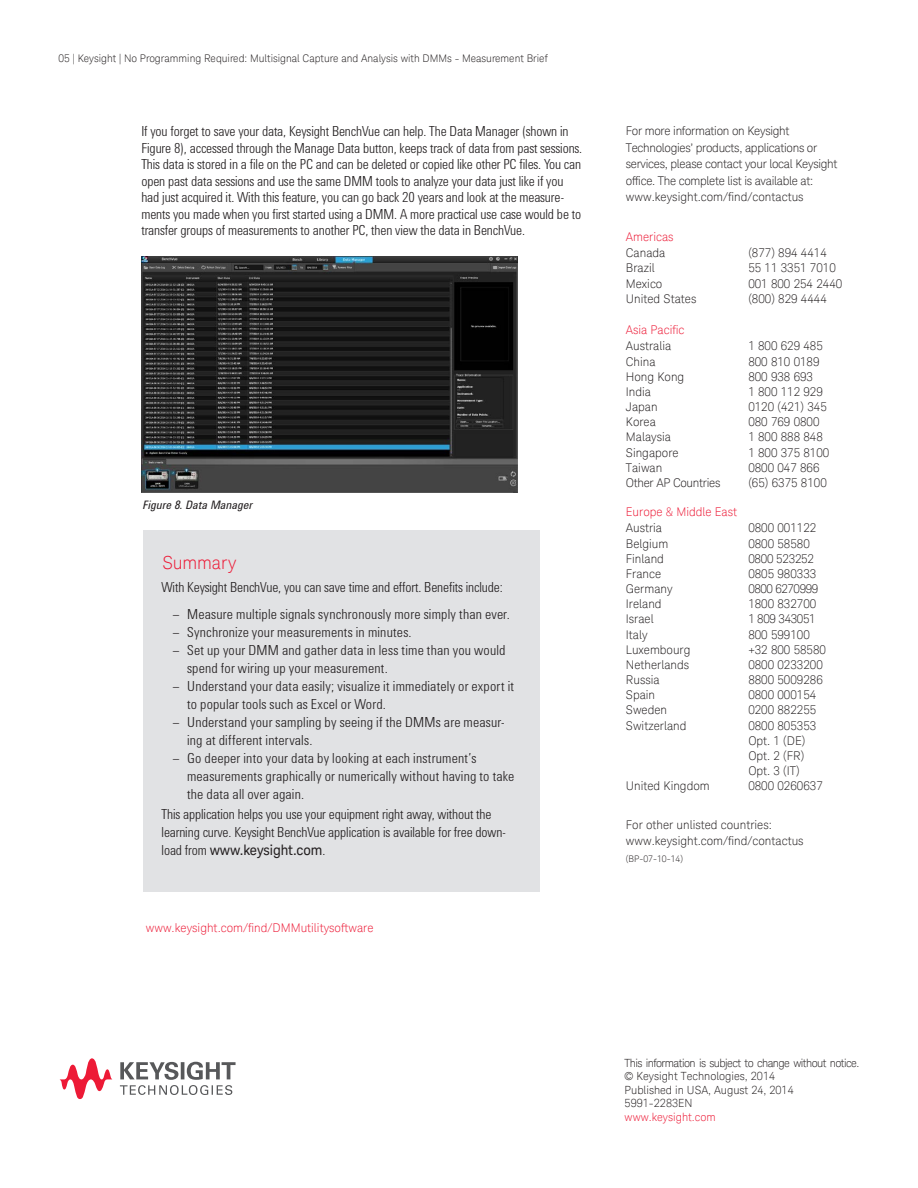
<style>
.page{position:relative;width:918px;height:1188px;background:#fff}
.page>*{position:absolute;margin:0;border:0;box-sizing:border-box;transform-origin:0 0}
.K_Heading_2{font:300 18px "Keysight Sans";letter-spacing:-.01em;color:#ed1a36}
.TXT9_5{font:300 14.25px/18px "Agilent Condensed CFF";letter-spacing:-.005em;color:#231f20}
.TXT9_5-2{font:300 14.25px/18px "Agilent Condensed CFF";letter-spacing:.015em;color:#231f20}
.K_BP_Contact_List{font:300 12px "Keysight Sans";color:#231f20}
.K_Boilerplate_Text{font:300 12px/16.5px "Keysight Sans";letter-spacing:-.025em;color:#231f20}
.K_Boilerplate_Text-2{font:300 12px "Keysight Sans";color:#231f20}
.K_Boilerplate_URLs_R{font:300 12px "Keysight Sans";color:#ed1a36}
.K_BP_Contact_List-2{font:300 12px "Keysight Sans";color:#ed1a36}
.t1{font:italic 12px "Agilent Condensed CFF";color:#231f20}
.K_BP_Contact_List-3{font:300 12px "Keysight Sans";letter-spacing:-.025em;color:#231f20}
.K_BP_Contact_List-4{font:300 12px "Keysight Sans";letter-spacing:-.035em;color:#231f20}
.K_BP_Contact_List-5{font:300 12px "Keysight Sans";letter-spacing:-.02em;color:#231f20}
.K_BP_Contact_List-6{font:300 12px "Keysight Sans";letter-spacing:-.03em;color:#231f20}
.K_Boilerplate_Text-3{font:300 11.25px/13.5px "Keysight Sans";color:#231f20}
.K_Boilerplate_Text-4{font:300 11.25px "Keysight Sans";letter-spacing:-.05em;color:#231f20}
.K_Boilerplate_Text-5{font:300 11.25px "Keysight Sans";color:#ed1a36}
.K_Page_Number_Header{font:300 10.5px "Keysight Sans";color:#231f20}
.t2{font:300 9px "Keysight Sans";color:#231f20}
.s1{font-family:"Keysight Sans"}
.s2{font-family:"Keysight Sans";font-weight:400}
</style>
<div class="page">
<svg style="left:120px;top:1062px;width:116px;height:33px"></svg>
<svg style="left:60px;top:1058px;width:53px;height:41px"></svg>
<div style="left:144px;top:530px;width:396px;height:362px;background:#e1e2e4"></div>
<img style="left:142px;top:257px;width:376px;height:235px">
<p class="K_Page_Number_Header" style="left:59px;top:52px;width:491px">05 | Keysight | No Programming Required: Multisignal Capture and Analysis with DMMs - Measurement Brief</p>
<p class="TXT9_5" style="left:141px;top:122px;width:442px;line-height:16.5px">If you forget to save your data, Keysight BenchVue can help. The Data Manager (shown in Figure 8), accessed through the Manage Data button, keeps track of data from past sessions.<br>This data is stored in a file on the PC and can be deleted or copied like other PC files. You can open past data sessions and use the same DMM tools to analyze your data just like if you had just acquired it. With this feature, you can go back 20 years and look at the measure&shy;ments you made when you first started using a DMM. A more practical use case would be to transfer groups of measurements to another PC, then view the data in BenchVue.</p>
<p class="t1" style="left:143px;top:495px;width:111px">Figure 8. Data Manager</p>
<p class="K_Heading_2" style="left:162px;top:552px;width:76px">Summary</p>
<p class="TXT9_5" style="left:162px;top:577px;width:343px">With Keysight BenchVue, you can save time and effort. Benefits include:</p>
<p class="TXT9_5-2" style="left:172px;top:604px;width:339px"><span class="s1">–</span> Measure multiple signals synchronously more simply than ever.</p>
<p class="TXT9_5" style="left:172px;top:622px;width:241px"><span class="s1">–</span> Synchronize your measurements in minutes.</p>
<p class="TXT9_5" style="left:187px;top:640px;width:320px;text-indent:-15px"><span class="s1">–</span> Set up your DMM and gather data in less time than you would spend for wiring up your measurement.</p>
<p class="TXT9_5" style="left:187px;top:676px;width:329px;text-indent:-15px"><span class="s1">–</span> Understand your data easily; visualize it immediately or export it to popular tools such as Excel or Word.</p>
<p class="TXT9_5-2" style="left:187px;top:712px;width:319px;text-indent:-15px"><span class="s1">–</span> Understand your sampling by seeing if the DMMs are measur&shy;ing at different intervals.</p>
<p class="TXT9_5" style="left:187px;top:748px;width:329px;text-indent:-15px"><span class="s1">–</span> Go deeper into your data by looking at each instrument’s measurements graphically or numerically without having to take the data all over again.</p>
<p class="TXT9_5" style="left:162px;top:804px;width:346px">This application helps you use your equipment right away, without the learning curve. Keysight BenchVue application is available for free down&shy;load from <span class="s2">www.keysight.com</span>.</p>
<p class="K_Boilerplate_URLs_R" style="left:146px;top:921px;width:229px">www.keysight.com/find/DMMutilitysoftware</p>
<p class="K_Boilerplate_Text" style="left:626px;top:123px;width:213px">For more information on Keysight Technologies’ products, applications or services, please contact your local Keysight office. The complete list is available at:</p>
<p class="K_Boilerplate_Text-2" style="left:626px;top:190px;width:179px">www.keysight.com/find/contactus</p>
<p class="K_BP_Contact_List-2" style="left:626px;top:230px;width:49px">Americas</p>
<p class="K_BP_Contact_List" style="left:626px;top:246px;width:41px">Canada</p>
<p class="K_BP_Contact_List" style="left:748px;top:246px;width:80px">(877) 894 4414</p>
<p class="K_BP_Contact_List" style="left:626px;top:261px;width:30px">Brazil</p>
<p class="K_BP_Contact_List" style="left:748px;top:261px;width:89px">55 11 3351 7010</p>
<p class="K_BP_Contact_List" style="left:626px;top:276px;width:38px">Mexico</p>
<p class="K_BP_Contact_List" style="left:748px;top:276px;width:95px">001 800 254 2440</p>
<p class="K_BP_Contact_List" style="left:626px;top:291px;width:72px">United States</p>
<p class="K_BP_Contact_List" style="left:748px;top:291px;width:80px">(800) 829 4444</p>
<p class="K_BP_Contact_List-2" style="left:626px;top:323px;width:60px">Asia Pacific</p>
<p class="K_BP_Contact_List" style="left:626px;top:339px;width:47px">Australia</p>
<p class="K_BP_Contact_List" style="left:748px;top:339px;width:76px">1 800 629 485</p>
<p class="K_BP_Contact_List" style="left:626px;top:354px;width:31px">China</p>
<p class="K_BP_Contact_List" style="left:748px;top:354px;width:73px">800 810 0189</p>
<p class="K_BP_Contact_List" style="left:626px;top:369px;width:60px">Hong Kong</p>
<p class="K_BP_Contact_List" style="left:748px;top:369px;width:66px">800 938 693</p>
<p class="K_BP_Contact_List" style="left:626px;top:385px;width:27px">India</p>
<p class="K_BP_Contact_List" style="left:748px;top:385px;width:76px">1 800 112 929</p>
<p class="K_BP_Contact_List" style="left:626px;top:400px;width:33px">Japan</p>
<p class="K_BP_Contact_List" style="left:748px;top:400px;width:80px">0120 (421) 345</p>
<p class="K_BP_Contact_List" style="left:626px;top:415px;width:32px">Korea</p>
<p class="K_BP_Contact_List" style="left:748px;top:415px;width:73px">080 769 0800</p>
<p class="K_BP_Contact_List" style="left:626px;top:430px;width:47px">Malaysia</p>
<p class="K_BP_Contact_List" style="left:748px;top:430px;width:76px">1 800 888 848</p>
<p class="K_BP_Contact_List" style="left:626px;top:445px;width:54px">Singapore</p>
<p class="K_BP_Contact_List" style="left:748px;top:445px;width:82px">1 800 375 8100</p>
<p class="K_BP_Contact_List" style="left:626px;top:460px;width:38px">Taiwan</p>
<p class="K_BP_Contact_List" style="left:748px;top:460px;width:73px">0800 047 866</p>
<p class="K_BP_Contact_List-3" style="left:626px;top:476px;width:96px">Other AP Countries</p>
<p class="K_BP_Contact_List" style="left:748px;top:476px;width:80px">(65) 6375 8100</p>
<p class="K_BP_Contact_List-2" style="left:626px;top:505px;width:113px">Europe &amp; Middle East</p>
<p class="K_BP_Contact_List" style="left:626px;top:521px;width:38px">Austria</p>
<p class="K_BP_Contact_List" style="left:748px;top:521px;width:70px">0800 001122</p>
<p class="K_BP_Contact_List" style="left:626px;top:536px;width:44px">Belgium</p>
<p class="K_BP_Contact_List" style="left:748px;top:536px;width:63px">0800 58580</p>
<p class="K_BP_Contact_List" style="left:626px;top:551px;width:40px">Finland</p>
<p class="K_BP_Contact_List-5" style="left:748px;top:551px;width:67px">0800 523252</p>
<p class="K_BP_Contact_List" style="left:626px;top:567px;width:37px">France</p>
<p class="K_BP_Contact_List" style="left:748px;top:567px;width:70px">0805 980333</p>
<p class="K_BP_Contact_List" style="left:626px;top:582px;width:48px">Germany</p>
<p class="K_BP_Contact_List-4" style="left:748px;top:582px;width:71px">0800 6270999</p>
<p class="K_BP_Contact_List" style="left:626px;top:597px;width:37px">Ireland</p>
<p class="K_BP_Contact_List" style="left:748px;top:597px;width:70px">1800 832700</p>
<p class="K_BP_Contact_List" style="left:626px;top:612px;width:29px">Israel</p>
<p class="K_BP_Contact_List-6" style="left:748px;top:612px;width:69px">1 809 343051</p>
<p class="K_BP_Contact_List" style="left:626px;top:627px;width:23px">Italy</p>
<p class="K_BP_Contact_List" style="left:748px;top:627px;width:63px">800 599100</p>
<p class="K_BP_Contact_List" style="left:626px;top:643px;width:66px">Luxembourg</p>
<p class="K_BP_Contact_List" style="left:748px;top:643px;width:79px">+32 800 58580</p>
<p class="K_BP_Contact_List" style="left:626px;top:658px;width:65px">Netherlands</p>
<p class="K_BP_Contact_List" style="left:748px;top:658px;width:76px">0800 0233200</p>
<p class="K_BP_Contact_List" style="left:626px;top:673px;width:35px">Russia</p>
<p class="K_BP_Contact_List" style="left:748px;top:673px;width:76px">8800 5009286</p>
<p class="K_BP_Contact_List" style="left:626px;top:688px;width:31px">Spain</p>
<p class="K_BP_Contact_List" style="left:748px;top:688px;width:70px">0800 000154</p>
<p class="K_BP_Contact_List" style="left:626px;top:703px;width:43px">Sweden</p>
<p class="K_BP_Contact_List" style="left:748px;top:703px;width:70px">0200 882255</p>
<p class="K_BP_Contact_List" style="left:626px;top:718px;width:62px">Switzerland</p>
<p class="K_BP_Contact_List" style="left:748px;top:718px;width:70px">0800 805353</p>
<p class="K_BP_Contact_List" style="left:748px;top:733px;width:59px">Opt. 1 (DE)</p>
<p class="K_BP_Contact_List" style="left:748px;top:748px;width:58px">Opt. 2 (FR)</p>
<p class="K_BP_Contact_List" style="left:748px;top:763px;width:53px">Opt. 3 (IT)</p>
<p class="K_BP_Contact_List" style="left:626px;top:779px;width:85px">United Kingdom</p>
<p class="K_BP_Contact_List" style="left:748px;top:779px;width:76px">0800 0260637</p>
<p class="K_Boilerplate_Text-2" style="left:626px;top:817px;width:148px">For other unlisted countries:</p>
<p class="K_Boilerplate_Text-2" style="left:626px;top:834px;width:179px">www.keysight.com/find/contactus</p>
<p class="t2" style="left:626px;top:853px;width:59px">(BP-07-10-14)</p>
<p class="K_Boilerplate_Text-4" style="left:625px;top:1056px;width:236px">This information is subject to change without notice.</p>
<p class="K_Boilerplate_Text-3" style="left:625px;top:1069px;width:152px">© Keysight Technologies, 2014</p>
<p class="K_Boilerplate_Text-3" style="left:625px;top:1083px;width:171px">Published in USA, August 24, 2014<br>5991-2283EN</p>
<p class="K_Boilerplate_Text-5" style="left:625px;top:1110px;width:93px">www.keysight.com</p>
</div>
